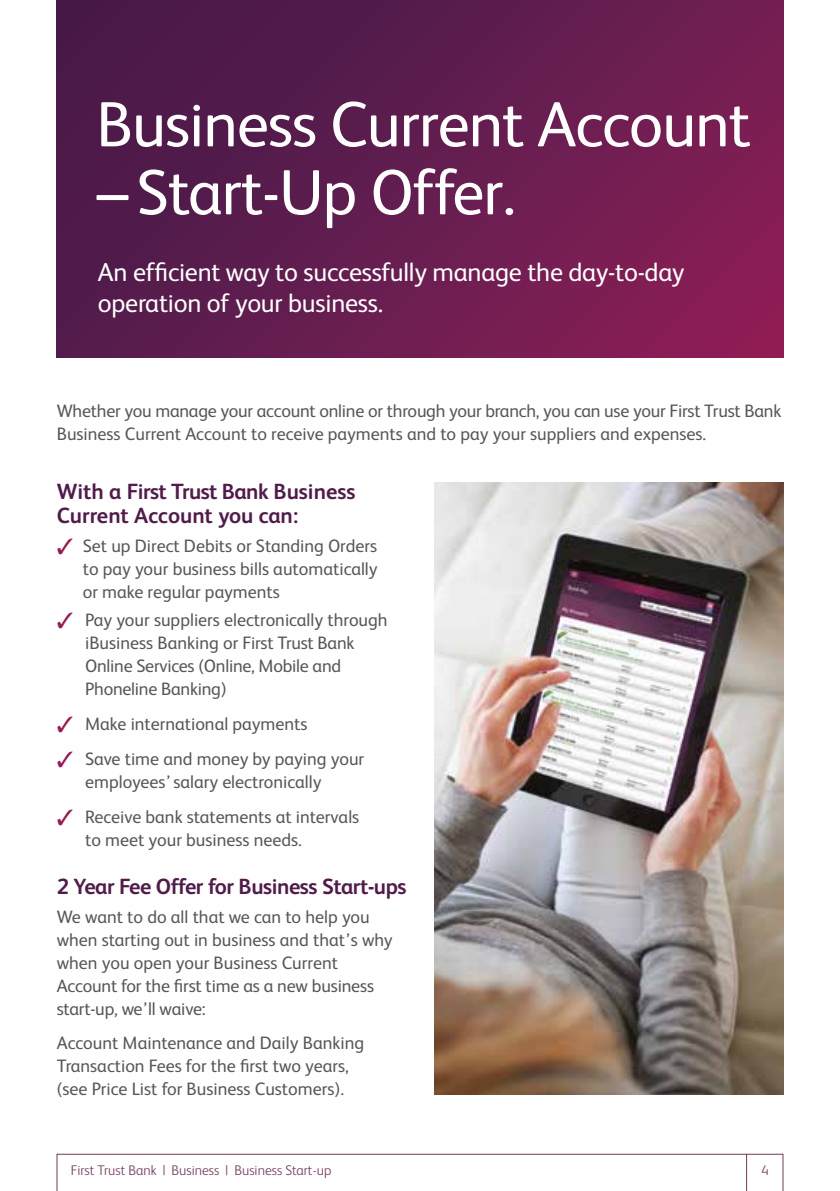
<style>
.page{position:relative;width:840px;height:1191px;background:#fff}
.page>*{position:absolute;margin:0;border:0;box-sizing:border-box;transform-origin:0 0}
.t1{font:64px "FS Albert";letter-spacing:-.015em;color:#fff}
.t2{font:26px/31.2px "FS Albert";letter-spacing:-.01em;color:#fff}
.t3{font:700 22px/24px "FS Albert";color:#511b4a}
.t4{font:700 22px "FS Albert";letter-spacing:-.02em;color:#511b4a}
.t5{font:18px/23px "FS Albert";color:#575756}
.t6{font:300 14px "FS Albert";color:#723a5c}
.s1{color:#971a54}
</style>
<div class="page">
<svg style="left:57px;top:1154px;width:725px;height:37px"></svg>
<hr style="left:745px;top:1154px;width:1px;height:37px;background:#723a5c">
<svg style="left:57px;top:0;width:725px;height:357px;background:#641c4e"></svg>
<img style="left:434px;top:482px;width:349px;height:612px">
<h1 class="t1" style="left:96px;top:88px;width:655px">Business Current Account</h1>
<h1 class="t1" style="left:96px;top:156px;width:420px">– Start-Up Offer.</h1>
<h2 class="t2" style="left:98px;top:256px;width:588px">An efficient way to successfully manage the day-to-day operation of your business.</h2>
<p class="t5" style="left:57px;top:399px;width:725px">Whether you manage your account online or through your branch, you can use your First Trust Bank<br>Business Current Account to receive payments and to pay your suppliers and expenses.</p>
<p class="t3" style="left:57px;top:478px;width:300px">With a First Trust Bank Business<br>Current Account you can:</p>
<p class="t5" style="left:83px;top:534px;width:296px;text-align:justify;text-indent:-26px"><span class="s1">✓</span> Set up Direct Debits or Standing Orders to pay your business bills automatically or make regular payments</p>
<p class="t5" style="left:85px;top:608px;width:304px;text-indent:-28px"><span class="s1">✓</span> Pay your suppliers electronically through iBusiness Banking or First Trust Bank Online Services (Online, Mobile and Phoneline Banking)</p>
<p class="t5" style="left:57px;top:712px;width:252px"><span class="s1">✓</span> Make international payments</p>
<p class="t5" style="left:85px;top:747px;width:280px;text-indent:-28px"><span class="s1">✓</span> Save time and money by paying your employees’ salary electronically</p>
<p class="t5" style="left:85px;top:805px;width:275px;text-indent:-28px"><span class="s1">✓</span> Receive bank statements at intervals to meet your business needs.</p>
<p class="t4" style="left:57px;top:871px;width:351px">2 Year Fee Offer for Business Start-ups</p>
<p class="t5" style="left:57px;top:904px;width:337px">We want to do all that we can to help you when starting out in business and that’s why when you open your Business Current Account for the first time as a new business start-up, we’ll waive:</p>
<p class="t5" style="left:57px;top:1031px;width:309px">Account Maintenance and Daily Banking<br>Transaction Fees for the first two years, (see Price List for Business Customers).</p>
<p class="t6" style="left:71px;top:1161px;width:262px">First Trust Bank | Business | Business Start-up</p>
<p class="t6" style="left:760px;top:1160px;width:9px">4</p>
</div>
